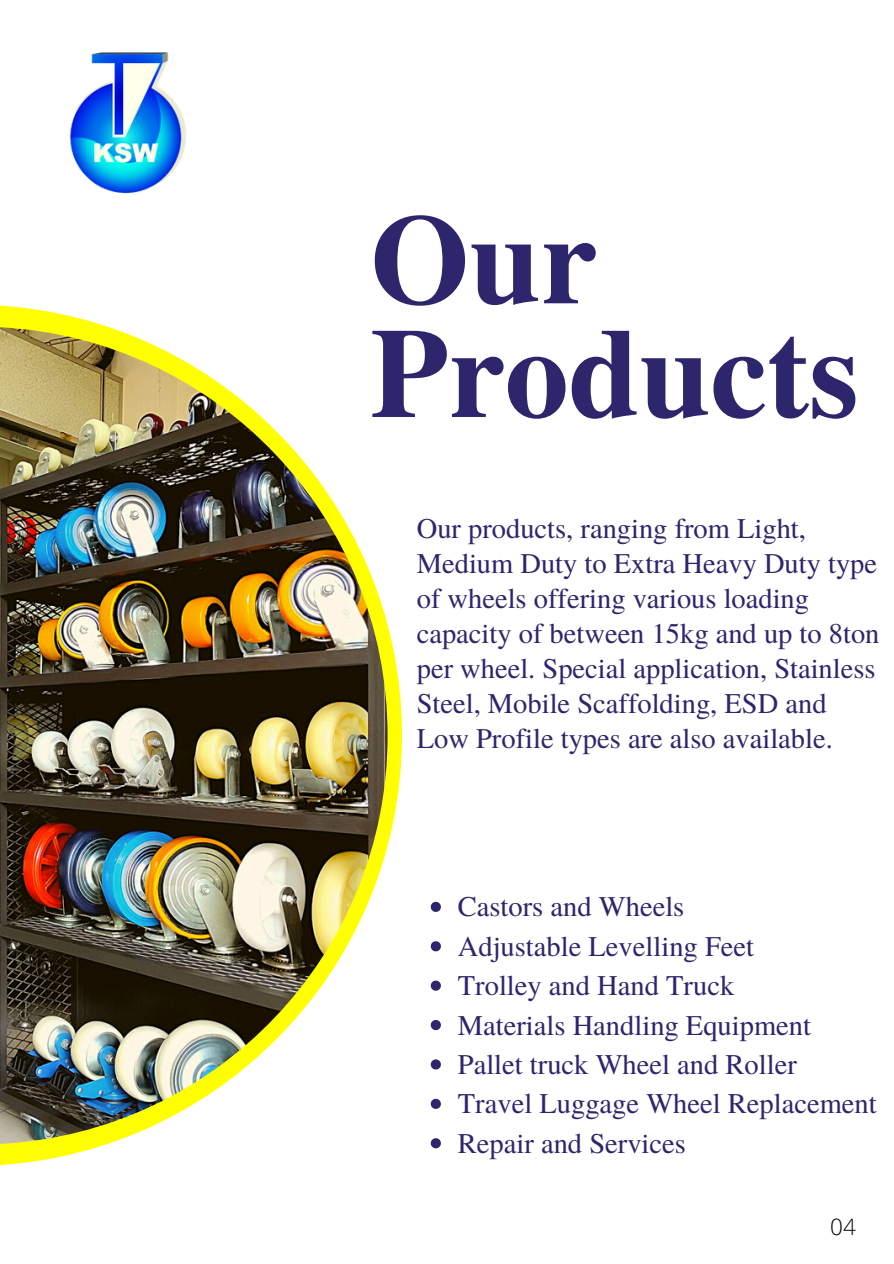
<style>
.page{position:relative;width:894px;height:1264px;background:#fff}
.page>*{position:absolute;margin:0;border:0;box-sizing:border-box;transform-origin:0 0}
.t1{font:700 127.35px/113.7px "Te X Gyre Termes";color:#2e266d}
.t2{font:28.5px/34.8px "Te X Gyre Termes";color:#2e266d}
.t3{font:300 22.5px "Open Sans";color:#000}
</style>
<div class="page">
<svg style="left:0;top:305px;width:402px;height:860px"></svg>
<img style="left:0;top:327px;width:387px;height:816px">
<img style="left:70px;top:52px;width:117px;height:142px">
<svg style="left:430px;top:901px;width:11px;height:11px"></svg>
<svg style="left:430px;top:941px;width:11px;height:10px"></svg>
<svg style="left:430px;top:980px;width:11px;height:10px"></svg>
<svg style="left:430px;top:1020px;width:11px;height:10px"></svg>
<svg style="left:430px;top:1059px;width:11px;height:10px"></svg>
<svg style="left:430px;top:1098px;width:11px;height:10px"></svg>
<svg style="left:430px;top:1138px;width:11px;height:10px"></svg>
<h1 class="t1" style="left:370px;top:197px;width:490px">Our<br>Products</h1>
<p class="t2" style="left:416px;top:509px;width:464px">Our products, ranging from Light, Medium Duty to Extra Heavy Duty type of wheels offering various loading capacity of between 15kg and up to 8ton per wheel. Special application, Stainless Steel, Mobile Scaffolding, ESD and</p>
<p class="t2" style="left:416px;top:719px;width:417px">Low Profile types are also available.</p>
<p class="t2" style="left:457px;top:888px;width:228px">Castors and Wheels</p>
<p class="t2" style="left:457px;top:927px;width:297px">Adjustable Levelling Feet</p>
<p class="t2" style="left:457px;top:966px;width:278px">Trolley and Hand Truck</p>
<p class="t2" style="left:457px;top:1006px;width:354px">Materials Handling Equipment</p>
<p class="t2" style="left:457px;top:1045px;width:340px">Pallet truck Wheel and Roller</p>
<p class="t2" style="left:457px;top:1084px;width:420px">Travel Luggage Wheel Replacement</p>
<p class="t2" style="left:457px;top:1124px;width:229px">Repair and Services</p>
<p class="t3" style="left:830px;top:1210px;width:27px">04</p>
</div>
